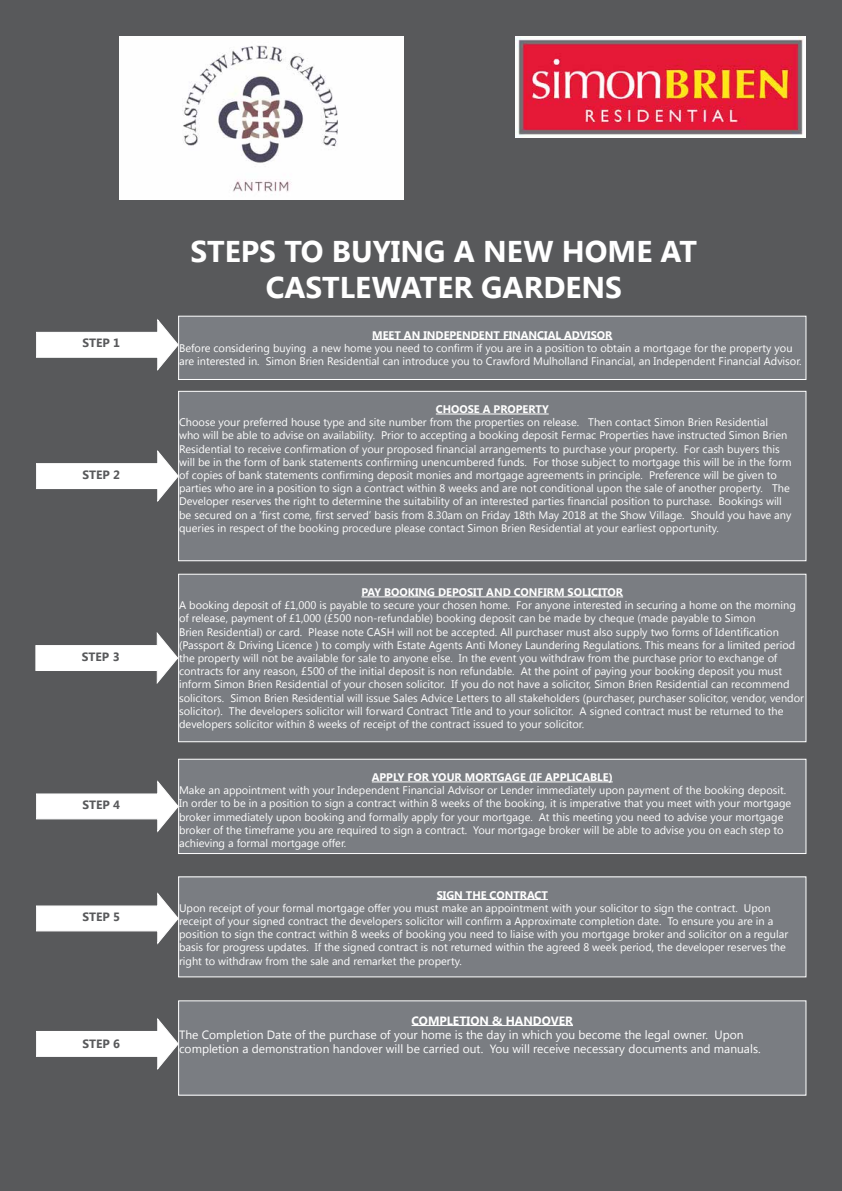
<style>
.page{position:relative;width:842px;height:1191px;background:#58595b}
.page>*{position:absolute;margin:0;border:0;box-sizing:border-box;transform-origin:0 0}
.t1{font:700 30px/36px "Segoe UI";color:#fff;text-align:center}
.t2{font:12px/14.4px "Segoe UI";color:#fff}
.t3{font:700 12px "Segoe UI";color:#58595b}
.t4{font:700 12px "Segoe UI";color:#fff}
.t5{font:11px/13.2px "Segoe UI";color:#fff}
.t6{font:700 11px "Segoe UI";color:#fff}
</style>
<div class="page">
<img style="left:119px;top:36px;width:284px;height:164px">
<div style="left:179px;top:316px;width:627px;height:63px;background:#7a7d82"></div>
<hr style="left:372px;top:339px;width:240px;height:1px;background:#fff">
<div style="left:178px;top:316px;width:628px;height:64px;border:1px solid #fff"></div>
<div style="left:179px;top:391px;width:627px;height:170px;background:#7a7d82"></div>
<hr style="left:436px;top:414px;width:113px;height:1px;background:#fff">
<div style="left:178px;top:391px;width:628px;height:170px;border:1px solid #fff"></div>
<div style="left:179px;top:574px;width:627px;height:167px;background:#7a7d82"></div>
<hr style="left:361px;top:596px;width:262px;height:1px;background:#fff">
<div style="left:178px;top:574px;width:628px;height:168px;border:1px solid #fff"></div>
<div style="left:179px;top:759px;width:627px;height:94px;background:#7a7d82"></div>
<hr style="left:372px;top:781px;width:241px;height:1px;background:#fff">
<div style="left:178px;top:758px;width:628px;height:96px;border:1px solid #fff"></div>
<div style="left:179px;top:877px;width:627px;height:100px;background:#7a7d82"></div>
<hr style="left:437px;top:899px;width:111px;height:1px;background:#fff">
<div style="left:178px;top:876px;width:628px;height:101px;border:1px solid #fff"></div>
<div style="left:179px;top:1000px;width:627px;height:95px;background:#7a7d82"></div>
<hr style="left:412px;top:1025px;width:161px;height:1px;background:#fff">
<div style="left:178px;top:1000px;width:628px;height:95px;border:1px solid #fff"></div>
<svg style="left:36px;top:319px;width:143px;height:52px"></svg>
<svg style="left:36px;top:450px;width:143px;height:52px"></svg>
<svg style="left:36px;top:780px;width:143px;height:52px"></svg>
<svg style="left:36px;top:892px;width:143px;height:52px"></svg>
<svg style="left:36px;top:1018px;width:143px;height:51px"></svg>
<svg style="left:36px;top:632px;width:142px;height:52px"></svg>
<img style="left:516px;top:36px;width:290px;height:101px">
<p class="t3" style="left:82px;top:334px;width:39px">STEP 1</p>
<p class="t3" style="left:82px;top:466px;width:39px">STEP 2</p>
<p class="t3" style="left:82px;top:648px;width:39px">STEP 3</p>
<p class="t3" style="left:82px;top:796px;width:39px">STEP 4</p>
<p class="t3" style="left:82px;top:908px;width:39px">STEP 5</p>
<p class="t3" style="left:82px;top:1034px;width:39px">STEP 6</p>
<h1 class="t1" style="left:190px;top:232px;width:508px">STEPS TO BUYING A NEW HOME AT<br>CASTLEWATER GARDENS</h1>
<p class="t6" style="left:372px;top:327px;width:242px">MEET AN INDEPENDENT FINANCIAL ADVISOR</p>
<p class="t5" style="left:179px;top:341px;width:624px">Before considering buying a new home you need to confirm if you are in a position to obtain a mortgage for the property you are interested in. Simon Brien Residential can introduce you to Crawford Mulholland Financial, an Independent Financial Advisor.</p>
<p class="t6" style="left:436px;top:401px;width:114px">CHOOSE A PROPERTY</p>
<p class="t5" style="left:179px;top:415px;width:614px">Choose your preferred house type and site number from the properties on release. Then contact Simon Brien Residential<br>who will be able to advise on availability. Prior to accepting a booking deposit Fermac Properties have instructed Simon Brien Residential to receive confirmation of your proposed financial arrangements to purchase your property. For cash buyers this will be in the form of bank statements confirming unencumbered funds. For those subject to mortgage this will be in the form of copies of bank statements confirming deposit monies and mortgage agreements in principle. Preference will be given to parties who are in a position to sign a contract within 8 weeks and are not conditional upon the sale of another property. The Developer reserves the right to determine the suitability of an interested parties financial position to purchase. Bookings will be secured on a ‘first come, first served’ basis from 8.30am on Friday 18th May 2018 at the Show Village. Should you have any queries in respect of the booking procedure please contact Simon Brien Residential at your earliest opportunity.</p>
<p class="t6" style="left:361px;top:584px;width:263px">PAY BOOKING DEPOSIT AND CONFIRM SOLICITOR</p>
<p class="t5" style="left:179px;top:598px;width:626px">A booking deposit of £1,000 is payable to secure your chosen home. For anyone interested in securing a home on the morning of release, payment of £1,000 (£500 non-refundable) booking deposit can be made by cheque (made payable to Simon<br>Brien Residential) or card. Please note CASH will not be accepted. All purchaser must also supply two forms of Identification (Passport &amp; Driving Licence ) to comply with Estate Agents Anti Money Laundering Regulations. This means for a limited period the property will not be available for sale to anyone else. In the event you withdraw from the purchase prior to exchange of contracts for any reason, £500 of the initial deposit is non refundable. At the point of paying your booking deposit you must inform Simon Brien Residential of your chosen solicitor. If you do not have a solicitor, Simon Brien Residential can recommend solicitors. Simon Brien Residential will issue Sales Advice Letters to all stakeholders (purchaser, purchaser solicitor, vendor, vendor solicitor). The developers solicitor will forward Contract Title and to your solicitor. A signed contract must be returned to the developers solicitor within 8 weeks of receipt of the contract issued to your solicitor.</p>
<p class="t6" style="left:372px;top:769px;width:242px">APPLY FOR YOUR MORTGAGE (IF APPLICABLE)</p>
<p class="t5" style="left:179px;top:783px;width:614px">Make an appointment with your Independent Financial Advisor or Lender immediately upon payment of the booking deposit.<br>In order to be in a position to sign a contract within 8 weeks of the booking, it is imperative that you meet with your mortgage broker immediately upon booking and formally apply for your mortgage. At this meeting you need to advise your mortgage broker of the timeframe you are required to sign a contract. Your mortgage broker will be able to advise you on each step to achieving a formal mortgage offer.</p>
<p class="t6" style="left:437px;top:887px;width:113px">SIGN THE CONTRACT</p>
<p class="t5" style="left:179px;top:900px;width:610px">Upon receipt of your formal mortgage offer you must make an appointment with your solicitor to sign the contract. Upon receipt of your signed contract the developers solicitor will confirm a Approximate completion date. To ensure you are in a position to sign the contract within 8 weeks of booking you need to liaise with you mortgage broker and solicitor on a regular basis for progress updates. If the signed contract is not returned within the agreed 8 week period, the developer reserves the right to withdraw from the sale and remarket the property.</p>
<p class="t4" style="left:412px;top:1011px;width:163px">COMPLETION &amp; HANDOVER</p>
<p class="t2" style="left:179px;top:1027px;width:583px">The Completion Date of the purchase of your home is the day in which you become the legal owner. Upon completion a demonstration handover will be carried out. You will receive necessary documents and manuals.</p>
</div>
